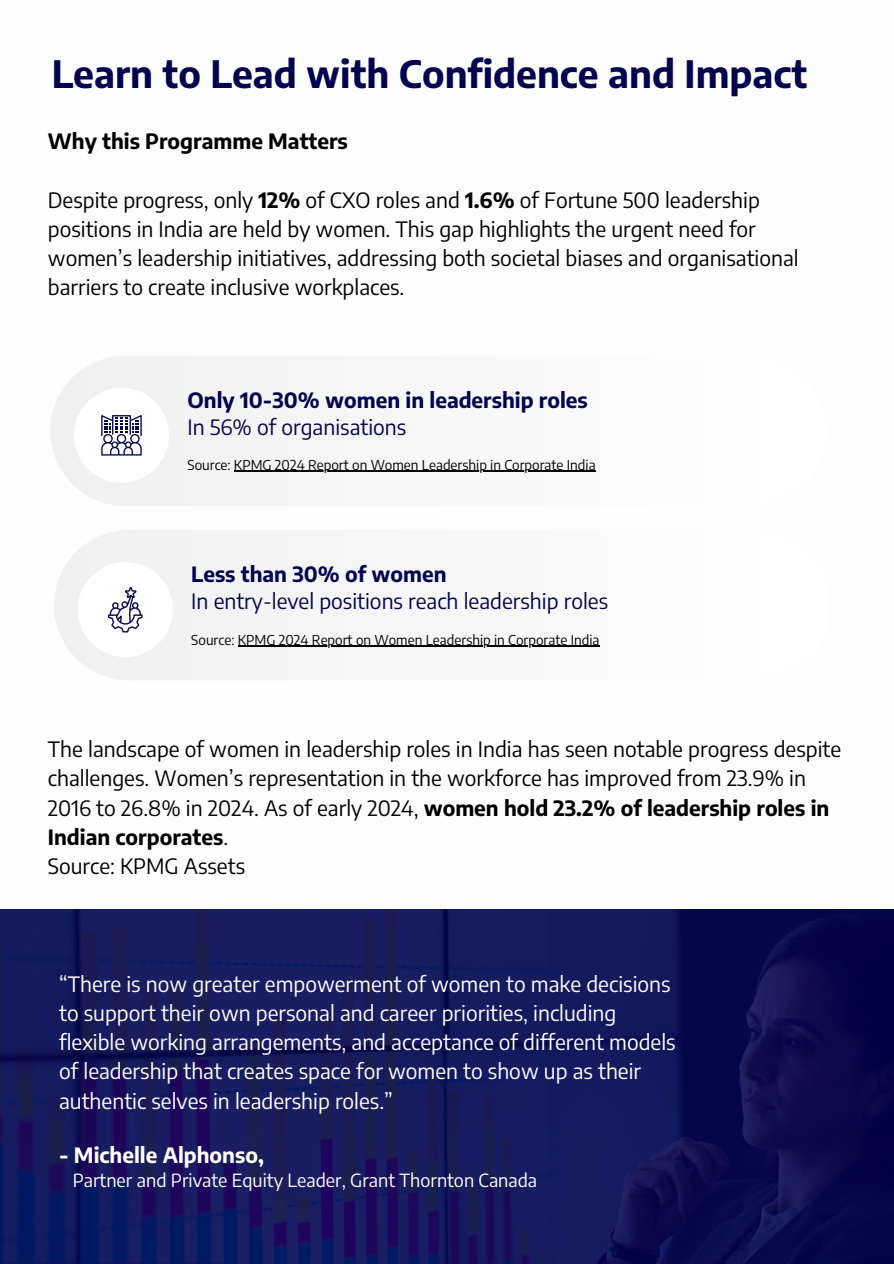
<style>
.page{position:relative;width:894px;height:1264px;background:#fff}
.page>*{position:absolute;margin:0;border:0;box-sizing:border-box;transform-origin:0 0}
.t1{font:700 37.5px "Encode Sans";color:#02044f}
.t2{font:21px/29.2px "Encode Sans";color:#000}
.t3{font:21px/29.2px "Encode Sans";color:#fff}
.t4{font:21px/27px "Encode Sans";color:#02044f}
.t5{font:700 21px/27px "Encode Sans";color:#02044f}
.t6{font:700 21px "Encode Sans";color:#000}
.t7{font:700 21px "Encode Sans";color:#fff}
.t8{font:18px "Encode Sans";color:#fff}
.t9{font:13.5px "Encode Sans";color:#000}
.s1{font-weight:700}
.s2{font-weight:400}
</style>
<div class="page">
<img style="left:0;top:909px;width:893px;height:354px">
<div style="left:50px;top:356px;width:546px;height:150px;background:#f6f6f6"></div>
<div style="left:74px;top:388px;width:95px;height:95px;background:#fff;border-radius:50%"></div>
<svg style="left:101px;top:415px;width:41px;height:40px"></svg>
<hr style="left:234px;top:471px;width:361px;height:1px;background:#000">
<div style="left:54px;top:530px;width:546px;height:150px;background:#f6f6f6"></div>
<div style="left:78px;top:562px;width:95px;height:95px;background:#fff;border-radius:50%"></div>
<svg style="left:108px;top:587px;width:35px;height:45px"></svg>
<hr style="left:238px;top:645px;width:361px;height:1px;background:#000">
<h1 class="t1" style="left:52px;top:50px;width:757px">Learn to Lead with Confidence and Impact</h1>
<p class="t6" style="left:48px;top:127px;width:301px">Why this Programme Matters</p>
<h3 class="t2" style="left:48px;top:184px;width:752px">Despite progress, only <span class="s1">12%</span> of CXO roles and <span class="s1">1.6%</span> of Fortune 500 leadership positions in India are held by women. This gap highlights the urgent need for women’s leadership initiatives, addressing both societal biases and organisational barriers to create inclusive workplaces.</h3>
<h2 class="t5" style="left:187px;top:386px;width:402px">Only 10-30% women in leadership roles<br><span class="s2">In 56% of organisations</span></h2>
<p class="t9" style="left:187px;top:456px;width:409px">Source: KPMG 2024 Report on Women Leadership in Corporate India</p>
<h3 class="t4" style="left:191px;top:560px;width:418px"><span class="s1">Less than 30% of women<br></span>In entry-level positions reach leadership roles</h3>
<p class="t9" style="left:191px;top:630px;width:409px">Source: KPMG 2024 Report on Women Leadership in Corporate India</p>
<p class="t2" style="left:48px;top:734px;width:794px">The landscape of women in leadership roles in India has seen notable progress despite challenges. Women’s representation in the workforce has improved from 23.9% in 2016 to 26.8% in 2024. As of early 2024, <span class="s1">women hold 23.2% of leadership roles in Indian corporates</span>.<br>Source: KPMG Assets</p>
<h3 class="t3" style="left:59px;top:968px;width:618px">“There is now greater empowerment of women to make decisions to support their own personal and career priorities, including flexible working arrangements, and acceptance of different models of leadership that creates space for women to show up as their authentic selves in leadership roles.”</h3>
<p class="t7" style="left:59px;top:1140px;width:206px">- Michelle Alphonso,</p>
<p class="t8" style="left:73px;top:1168px;width:466px">Partner and Private Equity Leader, Grant Thornton Canada</p>
</div>
